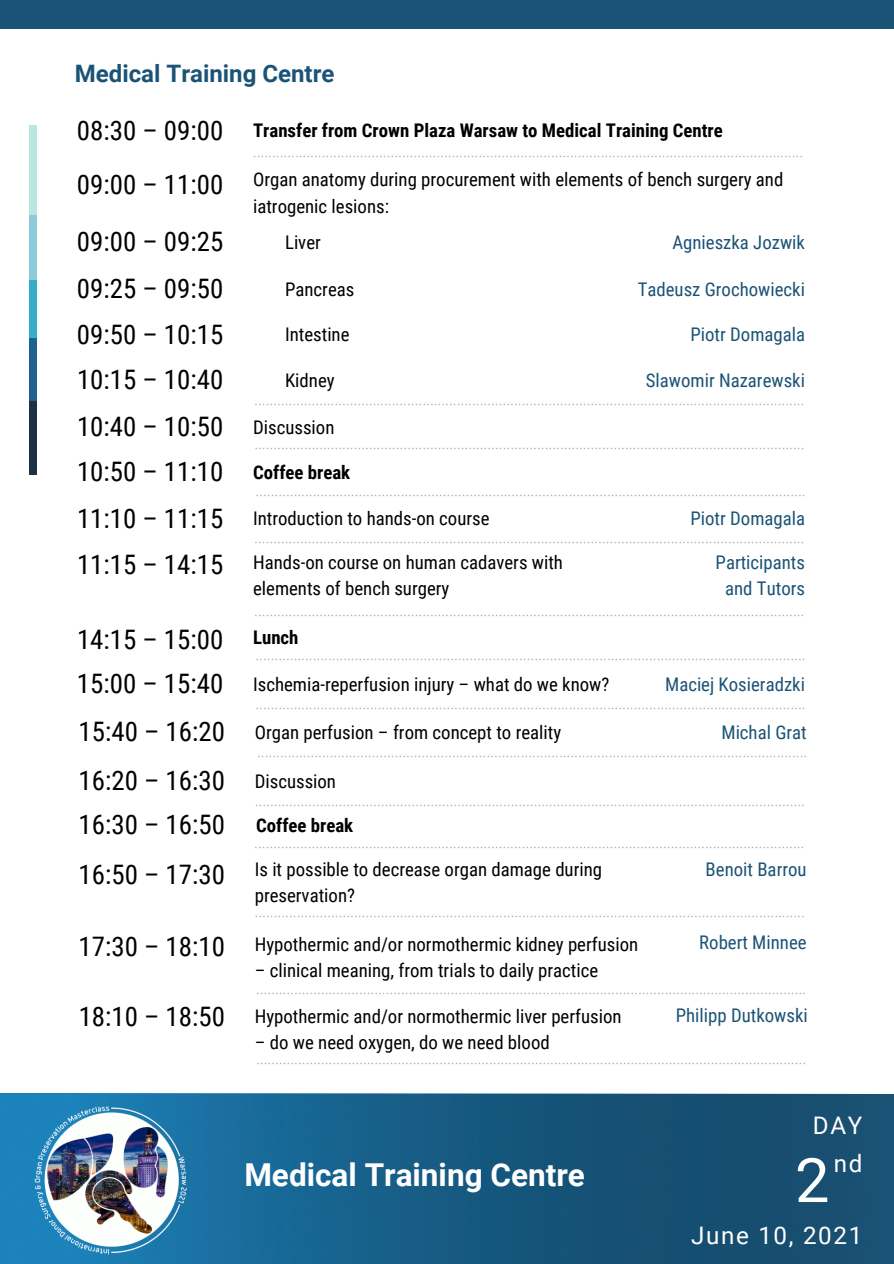
<style>
.page{position:relative;width:894px;height:1264px;background:#fff}
.page>*{position:absolute;margin:0;border:0;box-sizing:border-box;transform-origin:0 0}
.t1{font:61.35px "Roboto";color:#fff}
.t2{font:700 31.5px "Roboto";color:#fff}
.t3{font:26.85px "Roboto Condensed";color:#000}
.t4{font:24.15px "Roboto";letter-spacing:.07em;color:#fff}
.t5{font:700 24px "Roboto";color:#1b5376}
.t6{font:18.75px/26.2px "Roboto Condensed";color:#000}
.t7{font:18.75px "Roboto Condensed";color:#1b5376}
.t8{font:700 18.75px "Roboto Condensed";color:#000}
.t9{font:300 16.05px "Open Sans";color:#a6a6a6}
</style>
<div class="page">
<div style="left:0;top:0;width:893px;height:1263px;background:#1b5376"></div>
<div style="left:0;top:29px;width:893px;height:1064px;background:#fff"></div>
<img style="left:0;top:1093px;width:893px;height:170px">
<img style="left:34px;top:1102px;width:154px;height:154px">
<div style="left:30px;top:125px;width:7px;height:349px;background:#b8e7df"></div>
<div style="left:30px;top:215px;width:7px;height:259px;background:#8dcbda"></div>
<div style="left:30px;top:280px;width:7px;height:194px;background:#36aec9"></div>
<div style="left:30px;top:338px;width:7px;height:136px;background:#1e6090"></div>
<div style="left:30px;top:401px;width:7px;height:73px;background:#1e3048"></div>
<p class="t5" style="left:75px;top:59px;width:261px">Medical Training Centre</p>
<p class="t3" style="left:77px;top:115px;width:148px">08:30 – 09:00</p>
<p class="t8" style="left:253px;top:120px;width:471px">Transfer from Crown Plaza Warsaw to Medical Training Centre</p>
<p class="t9" style="left:253px;top:140px;width:551px">................................................................................................................................................</p>
<p class="t3" style="left:77px;top:169px;width:148px">09:00 – 11:00</p>
<p class="t6" style="left:253px;top:167px;width:531px">Organ anatomy during procurement with elements of bench surgery and iatrogenic lesions:</p>
<p class="t3" style="left:77px;top:226px;width:148px">09:00 – 09:25</p>
<p class="t6" style="left:285px;top:229px;width:37px">Liver</p>
<p class="t6" style="left:285px;top:276px;width:71px">Pancreas</p>
<p class="t6" style="left:285px;top:321px;width:66px">Intestine</p>
<p class="t6" style="left:285px;top:367px;width:51px">Kidney</p>
<p class="t7" style="left:672px;top:231px;width:134px">Agnieszka Jozwik</p>
<p class="t7" style="left:637px;top:278px;width:169px">Tadeusz Grochowiecki</p>
<p class="t7" style="left:690px;top:324px;width:116px">Piotr Domagala</p>
<p class="t7" style="left:645px;top:369px;width:161px">Slawomir Nazarewski</p>
<p class="t3" style="left:77px;top:273px;width:148px">09:25 – 09:50</p>
<p class="t3" style="left:77px;top:319px;width:148px">09:50 – 10:15</p>
<p class="t3" style="left:77px;top:364px;width:148px">10:15 – 10:40</p>
<p class="t3" style="left:77px;top:411px;width:148px">10:40 – 10:50</p>
<p class="t3" style="left:77px;top:456px;width:148px">10:50 – 11:10</p>
<p class="t3" style="left:77px;top:503px;width:148px">11:10 – 11:15</p>
<p class="t3" style="left:77px;top:549px;width:148px">11:15 – 14:15</p>
<p class="t9" style="left:254px;top:387px;width:551px">................................................................................................................................................</p>
<p class="t6" style="left:253px;top:414px;width:83px">Discussion</p>
<p class="t8" style="left:253px;top:461px;width:99px">Coffee break</p>
<p class="t6" style="left:253px;top:505px;width:238px">Introduction to hands-on course</p>
<p class="t9" style="left:254px;top:432px;width:551px">................................................................................................................................................</p>
<p class="t9" style="left:255px;top:479px;width:551px">................................................................................................................................................</p>
<p class="t7" style="left:690px;top:508px;width:116px">Piotr Domagala</p>
<p class="t9" style="left:254px;top:525px;width:551px">................................................................................................................................................</p>
<p class="t6" style="left:253px;top:549px;width:311px">Hands-on course on human cadavers with</p>
<p class="t6" style="left:253px;top:575px;width:198px">elements of bench surgery</p>
<p class="t7" style="left:715px;top:551px;width:91px">Participants</p>
<p class="t7" style="left:725px;top:578px;width:81px">and Tutors</p>
<p class="t9" style="left:254px;top:598px;width:551px">................................................................................................................................................</p>
<p class="t3" style="left:77px;top:624px;width:148px">14:15 – 15:00</p>
<p class="t3" style="left:77px;top:668px;width:148px">15:00 – 15:40</p>
<p class="t7" style="left:665px;top:673px;width:141px">Maciej Kosieradzki</p>
<p class="t6" style="left:255px;top:719px;width:308px">Organ perfusion – from concept to reality</p>
<p class="t9" style="left:257px;top:740px;width:551px">................................................................................................................................................</p>
<p class="t8" style="left:253px;top:626px;width:47px">Lunch</p>
<p class="t6" style="left:253px;top:671px;width:358px">Ischemia-reperfusion injury – what do we know?</p>
<p class="t9" style="left:255px;top:643px;width:551px">................................................................................................................................................</p>
<p class="t9" style="left:255px;top:692px;width:551px">................................................................................................................................................</p>
<p class="t3" style="left:79px;top:716px;width:148px">15:40 – 16:20</p>
<p class="t7" style="left:721px;top:721px;width:87px">Michal Grat</p>
<p class="t6" style="left:255px;top:768px;width:83px">Discussion</p>
<p class="t9" style="left:255px;top:789px;width:551px">................................................................................................................................................</p>
<p class="t3" style="left:79px;top:765px;width:148px">16:20 – 16:30</p>
<p class="t3" style="left:79px;top:809px;width:148px">16:30 – 16:50</p>
<p class="t3" style="left:79px;top:858px;width:148px">16:50 – 17:30</p>
<p class="t6" style="left:255px;top:856px;width:349px">Is it possible to decrease organ damage during</p>
<p class="t6" style="left:255px;top:882px;width:102px">preservation?</p>
<p class="t3" style="left:79px;top:931px;width:148px">17:30 – 18:10</p>
<p class="t6" style="left:255px;top:931px;width:385px">Hypothermic and/or normothermic kidney perfusion</p>
<p class="t6" style="left:255px;top:957px;width:345px">– clinical meaning, from trials to daily practice</p>
<p class="t8" style="left:256px;top:814px;width:99px">Coffee break</p>
<p class="t9" style="left:254px;top:830px;width:551px">................................................................................................................................................</p>
<p class="t7" style="left:705px;top:858px;width:102px">Benoit Barrou</p>
<p class="t9" style="left:254px;top:899px;width:551px">................................................................................................................................................</p>
<p class="t7" style="left:699px;top:931px;width:109px">Robert Minnee</p>
<p class="t3" style="left:79px;top:1000px;width:148px">18:10 – 18:50</p>
<p class="t9" style="left:256px;top:976px;width:551px">................................................................................................................................................</p>
<p class="t6" style="left:255px;top:1003px;width:368px">Hypothermic and/or normothermic liver perfusion</p>
<p class="t6" style="left:255px;top:1029px;width:296px">– do we need oxygen, do we need blood</p>
<p class="t7" style="left:675px;top:1004px;width:133px">Philipp Dutkowski</p>
<p class="t9" style="left:256px;top:1047px;width:551px">................................................................................................................................................</p>
<p class="t4" style="left:812px;top:1111px;width:51px">DAY</p>
<p class="t2" style="left:244px;top:1156px;width:342px">Medical Training Centre</p>
<p class="t1" style="left:794px;top:1145px;width:36px">2</p>
<p class="t4" style="left:833px;top:1149px;width:30px">nd</p>
<p class="t4" style="left:691px;top:1221px;width:173px">June 10, 2021</p>
</div>
